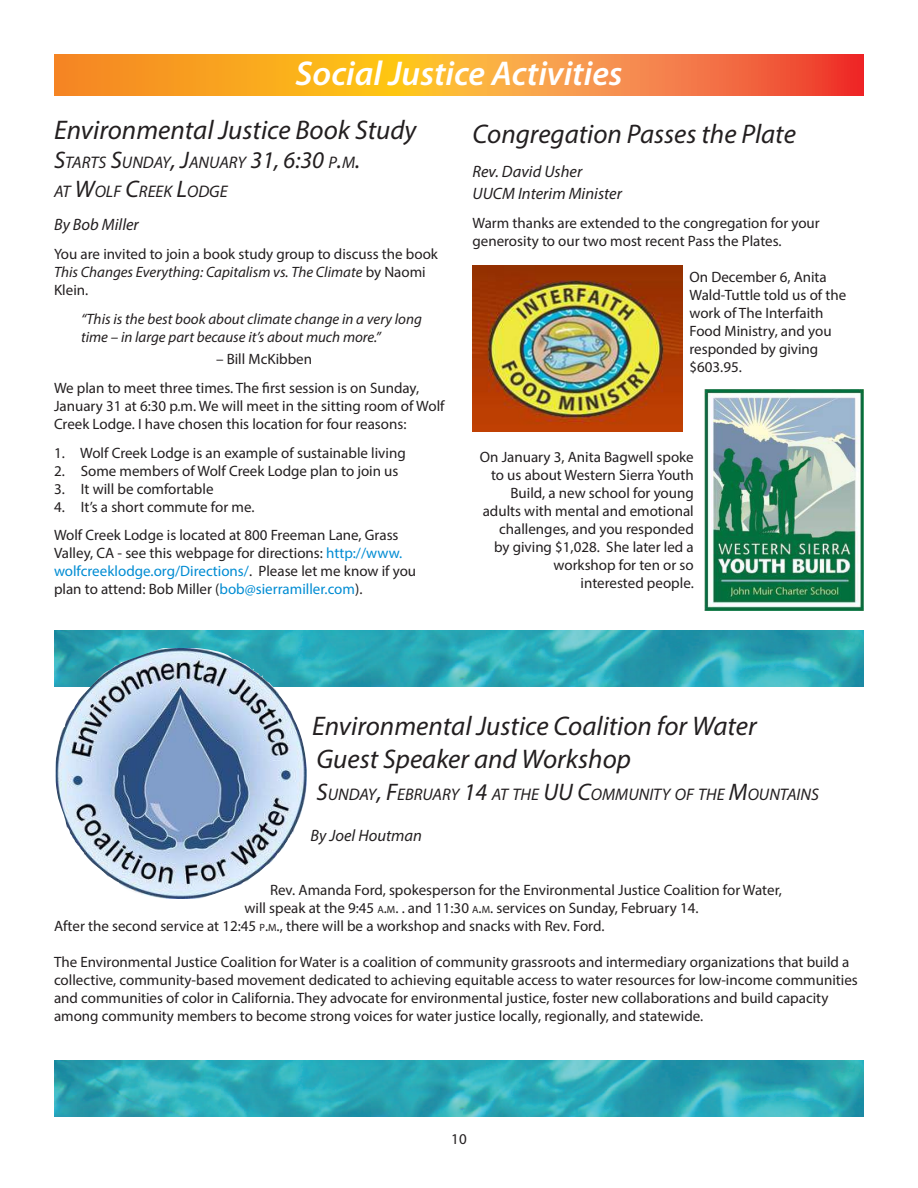
<style>
.page{position:relative;width:918px;height:1188px;background:#fff}
.page>*{position:absolute;margin:0;border:0;box-sizing:border-box;transform-origin:0 0}
.t1{font:italic 600 34.5px "Myriad Pro";color:#fff}
.t2{font:italic 27px/32.4px "Myriad Pro";color:#231f20}
.t3{font:italic 16.8px/28.8px "Myriad Pro";color:#231f20}
.t4{font:italic 16.5px/22.5px "Myriad Pro";color:#231f20}
.t5{font:15px/18px "Myriad Pro";color:#231f20}
.t6{font:italic 15px/18px "Myriad Pro";color:#231f20}
.s1{font-size:24px}
.s2{font-style:italic}
.s3{color:#008cd3}
.s4{font-size:10.5px}
.s5{font-style:inherit}
</style>
<div class="page">
<img style="left:54px;top:630px;width:810px;height:56px">
<svg style="left:54px;top:54px;width:810px;height:41px;background:#f79230"></svg>
<img style="left:705px;top:390px;width:159px;height:220px">
<img style="left:56px;top:648px;width:251px;height:251px">
<img style="left:472px;top:266px;width:210px;height:166px">
<img style="left:54px;top:1061px;width:810px;height:56px">
<h1 class="t1" style="left:295px;top:51px;width:329px">Social Justice Activities</h1>
<h2 class="t2" style="left:54px;top:113px;width:364px">Environmental Justice Book Study</h2>
<p class="t3" style="left:54px;top:148px;width:308px"><span class="s1">S</span>TARTS <span class="s1">S</span>UNDAY<span class="s1">, J</span>ANUARY <span class="s1">31, 6:30</span> P<span class="s1">.</span>M<span class="s1">.<br></span>AT <span class="s1">W</span>OLF <span class="s1">C</span>REEK <span class="s1">L</span>ODGE</p>
<p class="t4" style="left:54px;top:213px;width:86px">By Bob Miller</p>
<p class="t5" style="left:54px;top:245px;width:385px">You are invited to join a book study group to discuss the book<br><span class="s2">This Changes Everything: Capitalism vs. The Climate</span> by Naomi<br>Klein.</p>
<p class="t6" style="left:81px;top:309px;width:342px">“This is the best book about climate change in a very long time – in large part because it’s about much more.”</p>
<p class="t5" style="left:54px;top:344px;width:367px;line-height:28.8px;text-indent:162px">– Bill McKibben<br>We plan to meet three times. The first session is on Sunday,</p>
<p class="t5" style="left:54px;top:397px;width:392px">January 31 at 6:30 p.m. We will meet in the sitting room of Wolf<br>Creek Lodge. I have chosen this location for four reasons:</p>
<p class="t5" style="left:54px;top:443px;width:353px">1. Wolf Creek Lodge is an example of sustainable living</p>
<p class="t5" style="left:54px;top:461px;width:346px">2. Some members of Wolf Creek Lodge plan to join us</p>
<p class="t5" style="left:54px;top:479px;width:161px">3. It will be comfortable</p>
<p class="t5" style="left:54px;top:492px;width:346px;line-height:28.8px">4. It’s a short commute for me.<br>Wolf Creek Lodge is located at 800 Freeman Lane, Grass</p>
<p class="t5" style="left:54px;top:544px;width:364px">Valley, CA - see this webpage for directions: <span class="s3">http://www. wolfcreeklodge.org/Directions/</span>. Please let me know if you plan to attend: Bob Miller (<span class="s3">bob@sierramiller.com</span>).</p>
<h2 class="t2" style="left:472px;top:118px;width:325px">Congregation Passes the Plate</h2>
<p class="t4" style="left:472px;top:160px;width:151px">Rev. David Usher<br>UUCM Interim Minister</p>
<p class="t5" style="left:472px;top:214px;width:349px">Warm thanks are extended to the congregation for your generosity to our two most recent Pass the Plates.</p>
<p class="t5" style="left:690px;top:268px;width:158px">On December 6, Anita<br>Wald-Tuttle told us of the work of The Interfaith<br>Food Ministry, and you responded by giving $603.95.</p>
<p class="t5" style="left:480px;top:448px;width:215px;text-align:right">On January 3, Anita Bagwell spoke to us about Western Sierra Youth<br>Build, a new school for young adults with mental and emotional challenges, and you responded<br>by giving $1,028. She later led a workshop for ten or so<br>interested people.</p>
<h2 class="t2" style="left:312px;top:710px;width:446px">Environmental Justice Coalition for Water<br>Guest Speaker and Workshop</h2>
<p class="t3" style="left:316px;top:780px;width:504px"><span class="s1">S</span>UNDAY<span class="s1">, F</span>EBRUARY <span class="s1">14</span> AT THE <span class="s1">UU C</span>OMMUNITY OF THE <span class="s1">M</span>OUNTAINS</p>
<p class="t4" style="left:310px;top:824px;width:113px">By Joel Houtman</p>
<p class="t5" style="left:270px;top:880px;width:513px">Rev. Amanda Ford, spokesperson for the Environmental Justice Coalition for Water,</p>
<p class="t5" style="left:244px;top:898px;width:456px">will speak at the 9:45 <span class="s4">A</span><span class="s5">.</span><span class="s4">M</span><span class="s5">.</span> . and 11:30 <span class="s4">A</span><span class="s5">.</span><span class="s4">M</span><span class="s5">.</span> services on Sunday, February 14.</p>
<p class="t5" style="left:54px;top:916px;width:552px">After the second service at 12:45 <span class="s4">P</span><span class="s5">.</span><span class="s4">M</span><span class="s5">.,</span> there will be a workshop and snacks with Rev. Ford.</p>
<p class="t5" style="left:54px;top:952px;width:805px">The Environmental Justice Coalition for Water is a coalition of community grassroots and intermediary organizations that build a collective, community-based movement dedicated to achieving equitable access to water resources for low-income communities and communities of color in California. They advocate for environmental justice, foster new collaborations and build capacity among community members to become strong voices for water justice locally, regionally, and statewide.</p>
<p class="t5" style="left:451px;top:1130px;width:17px">10</p>
</div>
